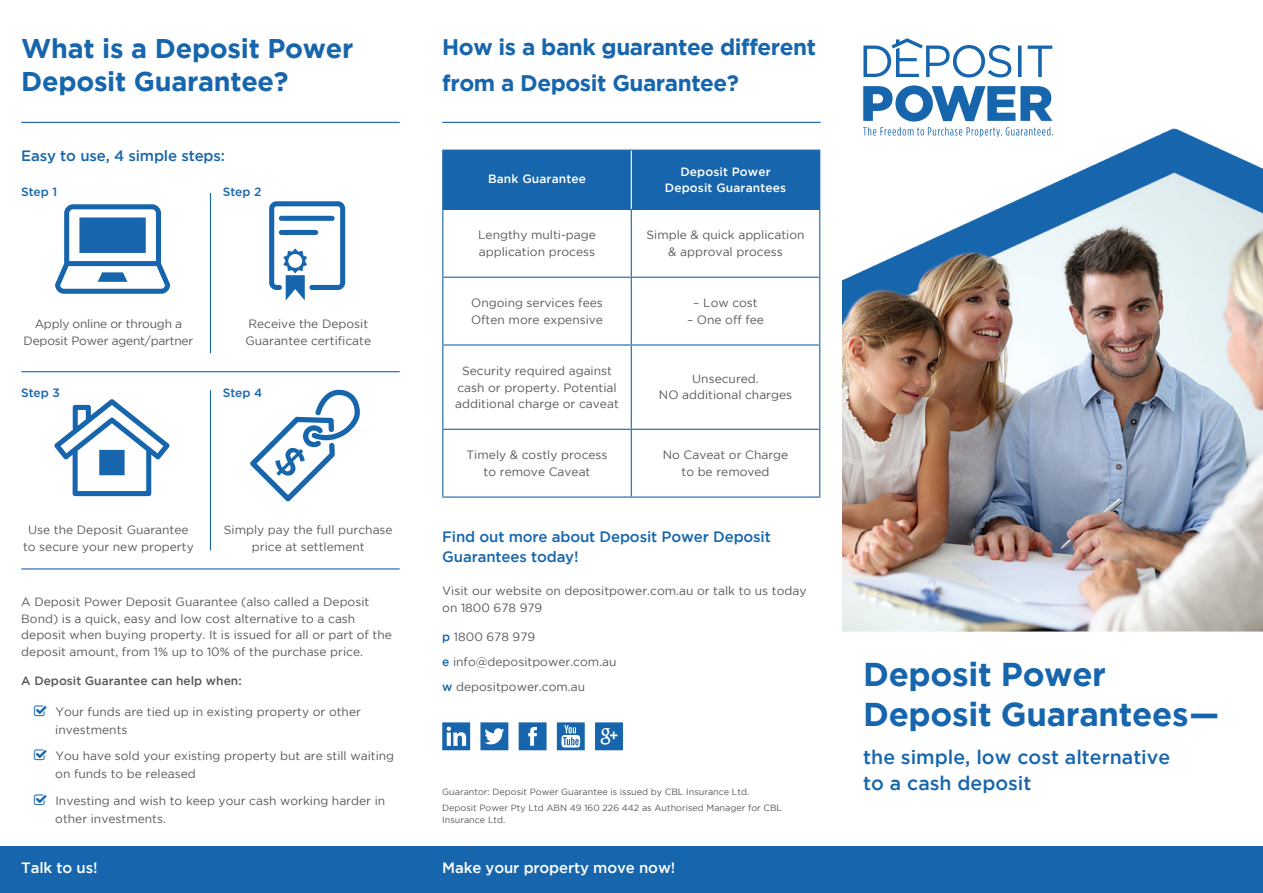
<style>
.page{position:relative;width:1263px;height:893px;background:#fff}
.page>*{position:absolute;margin:0;border:0;box-sizing:border-box;transform-origin:0 0}
.heading{font:700 33px/40.5px "Gotham";letter-spacing:-.01em;color:#1766ad}
.heading-2{font:700 27px/33px "Gotham";letter-spacing:-.01em;color:#1766ad}
.heading-3{font:700 22.5px/36px "Gotham";letter-spacing:-.02em;color:#1766ad}
.sub_heading{font:500 19.5px/25.5px "Gotham";color:#1766ad}
.sub_heading-2{font:500 15px/19.5px "Gotham";letter-spacing:-.01em;color:#1766ad}
.sub_heading-3{font:500 15px "Gotham";letter-spacing:-.01em;color:#fff}
.body_copy{font:12px/16.5px "Gotham";color:#57585a}
.body_copy-2{font:12px/16.5px "Gotham";letter-spacing:-.02em;color:#57585a;text-align:center}
.body_copy-3{font:500 12px/16.5px "Gotham";letter-spacing:.01em;color:#fff;text-align:center}
.body_copy-4{font:500 12px "Gotham";color:#57585a}
.body_copy-5{font:500 12px "Gotham";letter-spacing:-.005em;color:#1766ad}
.body_copy-6{font:9px/12px "Gotham";color:#57585a}
.s1{font-weight:500;color:#1766ad}
</style>
<div class="page">
<svg style="left:863px;top:38px;width:190px;height:81px"></svg>
<svg style="left:442px;top:722px;width:28px;height:28px"></svg>
<svg style="left:480px;top:722px;width:28px;height:28px"></svg>
<svg style="left:519px;top:722px;width:27px;height:28px"></svg>
<svg style="left:557px;top:722px;width:28px;height:28px"></svg>
<svg style="left:595px;top:722px;width:28px;height:28px"></svg>
<div style="left:443px;top:151px;width:376px;height:58px;background:#1766ad"></div>
<hr style="left:442px;top:150px;width:189px;height:1px;background:#1766ad">
<hr style="left:442px;top:151px;width:1px;height:58px;background:#1766ad">
<hr style="left:631px;top:150px;width:189px;height:1px;background:#1766ad">
<hr style="left:819px;top:151px;width:1px;height:58px;background:#1766ad">
<hr style="left:442px;top:209px;width:189px;height:1px;background:#1766ad">
<hr style="left:442px;top:210px;width:1px;height:67px;background:#1766ad">
<hr style="left:631px;top:209px;width:189px;height:1px;background:#1766ad">
<hr style="left:631px;top:210px;width:1px;height:67px;background:#1766ad">
<hr style="left:819px;top:210px;width:1px;height:67px;background:#1766ad">
<hr style="left:442px;top:277px;width:189px;height:1px;background:#1766ad">
<hr style="left:442px;top:278px;width:1px;height:66px;background:#1766ad">
<hr style="left:631px;top:277px;width:189px;height:1px;background:#1766ad">
<hr style="left:631px;top:278px;width:1px;height:66px;background:#1766ad">
<hr style="left:819px;top:278px;width:1px;height:66px;background:#1766ad">
<hr style="left:442px;top:344px;width:189px;height:2px;background:#1766ad">
<hr style="left:442px;top:346px;width:1px;height:83px;background:#1766ad">
<hr style="left:631px;top:344px;width:189px;height:2px;background:#1766ad">
<hr style="left:631px;top:346px;width:1px;height:83px;background:#1766ad">
<hr style="left:819px;top:346px;width:1px;height:83px;background:#1766ad">
<hr style="left:442px;top:429px;width:189px;height:1px;background:#1766ad">
<hr style="left:442px;top:430px;width:1px;height:66px;background:#1766ad">
<hr style="left:631px;top:429px;width:189px;height:1px;background:#1766ad">
<hr style="left:631px;top:430px;width:1px;height:66px;background:#1766ad">
<hr style="left:819px;top:430px;width:1px;height:66px;background:#1766ad">
<hr style="left:442px;top:496px;width:189px;height:2px;background:#1766ad">
<hr style="left:631px;top:496px;width:189px;height:2px;background:#1766ad">
<hr style="left:631px;top:151px;width:1px;height:58px;background:#fff">
<img style="left:842px;top:119px;width:421px;height:513px">
<hr style="left:21px;top:122px;width:379px;height:1px;background:#1766ad">
<hr style="left:442px;top:122px;width:379px;height:1px;background:#1766ad">
<div style="left:0;top:847px;width:1263px;height:46px;background:#1766ad"></div>
<svg style="left:250px;top:389px;width:110px;height:112px"></svg>
<svg style="left:54px;top:399px;width:115px;height:97px"></svg>
<svg style="left:55px;top:204px;width:115px;height:90px"></svg>
<svg style="left:269px;top:201px;width:76px;height:100px"></svg>
<hr style="left:21px;top:371px;width:379px;height:1px;background:#1766ad">
<hr style="left:21px;top:568px;width:379px;height:1px;background:#1766ad">
<hr style="left:210px;top:193px;width:1px;height:160px;background:#1766ad">
<hr style="left:210px;top:390px;width:1px;height:160px;background:#1766ad">
<p class="heading-2" style="left:21px;top:31px;width:334px">What is a Deposit Power<br>Deposit Guarantee?</p>
<p class="heading-3" style="left:442px;top:28px;width:375px">How is a bank guarantee different from a Deposit Guarantee?</p>
<p class="sub_heading-2" style="left:21px;top:145px;width:205px">Easy to use, 4 simple steps:</p>
<p class="body_copy-5" style="left:21px;top:185px;width:38px">Step 1</p>
<p class="body_copy-5" style="left:223px;top:185px;width:40px">Step 2</p>
<p class="body_copy-2" style="left:24px;top:315px;width:171px">Apply online or through a<br>Deposit Power agent/partner</p>
<p class="body_copy-5" style="left:21px;top:386px;width:40px">Step 3</p>
<p class="body_copy" style="left:245px;top:315px;width:127px">Receive the Deposit<br>Guarantee certificate</p>
<p class="body_copy-5" style="left:223px;top:386px;width:41px">Step 4</p>
<p class="body_copy-3" style="left:488px;top:171px;width:100px">Bank Guarantee</p>
<p class="body_copy-3" style="left:665px;top:163px;width:123px">Deposit Power<br>Deposit Guarantees</p>
<p class="body_copy" style="left:478px;top:227px;width:119px">Lengthy multi-page application process</p>
<p class="body_copy" style="left:646px;top:227px;width:159px;text-align:center">Simple &amp; quick application &amp; approval process</p>
<p class="body_copy" style="left:471px;top:295px;width:134px">Ongoing services fees<br>Often more expensive</p>
<p class="body_copy" style="left:693px;top:295px;width:66px">– Low cost</p>
<p class="body_copy" style="left:687px;top:311px;width:79px">– One off fee</p>
<p class="body_copy" style="left:455px;top:362px;width:165px;text-align:center">Security required against cash or property. Potential additional charge or caveat</p>
<p class="body_copy" style="left:659px;top:370px;width:135px;text-align:center">Unsecured.<br>NO additional charges</p>
<p class="body_copy" style="left:466px;top:447px;width:143px;text-align:center">Timely &amp; costly process to remove Caveat</p>
<p class="body_copy" style="left:663px;top:447px;width:127px;text-align:center">No Caveat or Charge to be removed</p>
<p class="body_copy" style="left:224px;top:521px;width:170px;text-align:center">Simply pay the full purchase price at settlement</p>
<p class="body_copy" style="left:23px;top:521px;width:172px;text-align:center">Use the Deposit Guarantee to secure your new property</p>
<p class="sub_heading-2" style="left:442px;top:527px;width:330px">Find out more about Deposit Power Deposit<br>Guarantees today!</p>
<p class="body_copy" style="left:442px;top:583px;width:366px">Visit our website on depositpower.com.au or talk to us today on 1800 678 979</p>
<p class="body_copy" style="left:442px;top:628px;width:95px"><span class="s1">p</span> 1800 678 979</p>
<p class="body_copy" style="left:442px;top:654px;width:176px"><span class="s1">e</span> info@depositpower.com.au</p>
<p class="body_copy" style="left:442px;top:679px;width:144px"><span class="s1">w</span> depositpower.com.au</p>
<p class="body_copy" style="left:21px;top:594px;width:372px">A Deposit Power Deposit Guarantee (also called a Deposit Bond) is a quick, easy and low cost alternative to a cash deposit when buying property. It is issued for all or part of the deposit amount, from 1% up to 10% of the purchase price.</p>
<p class="body_copy-4" style="left:21px;top:674px;width:222px">A Deposit Guarantee can help when:</p>
<p class="body_copy" style="left:55px;top:702px;width:307px;line-height:18px">Your funds are tied up in existing property or other investments</p>
<p class="body_copy" style="left:55px;top:747px;width:340px;line-height:18px">You have sold your existing property but are still waiting on funds to be released</p>
<p class="body_copy" style="left:55px;top:791px;width:331px;line-height:18px">Investing and wish to keep your cash working harder in other investments.</p>
<p class="sub_heading-3" style="left:21px;top:859px;width:78px">Talk to us!</p>
<p class="sub_heading-3" style="left:442px;top:859px;width:235px">Make your property move now!</p>
<p class="body_copy-6" style="left:442px;top:785px;width:309px">Guarantor: Deposit Power Guarantee is issued by CBL Insurance Ltd.</p>
<p class="body_copy-6" style="left:442px;top:802px;width:341px">Deposit Power Pty Ltd ABN 49 160 226 442 as Authorised Manager for CBL<br>Insurance Ltd.</p>
<p class="heading" style="left:863px;top:653px;width:357px">Deposit Power<br>Deposit Guarantees—</p>
<p class="sub_heading" style="left:863px;top:744px;width:308px">the simple, low cost alternative to a cash deposit</p>
</div>
